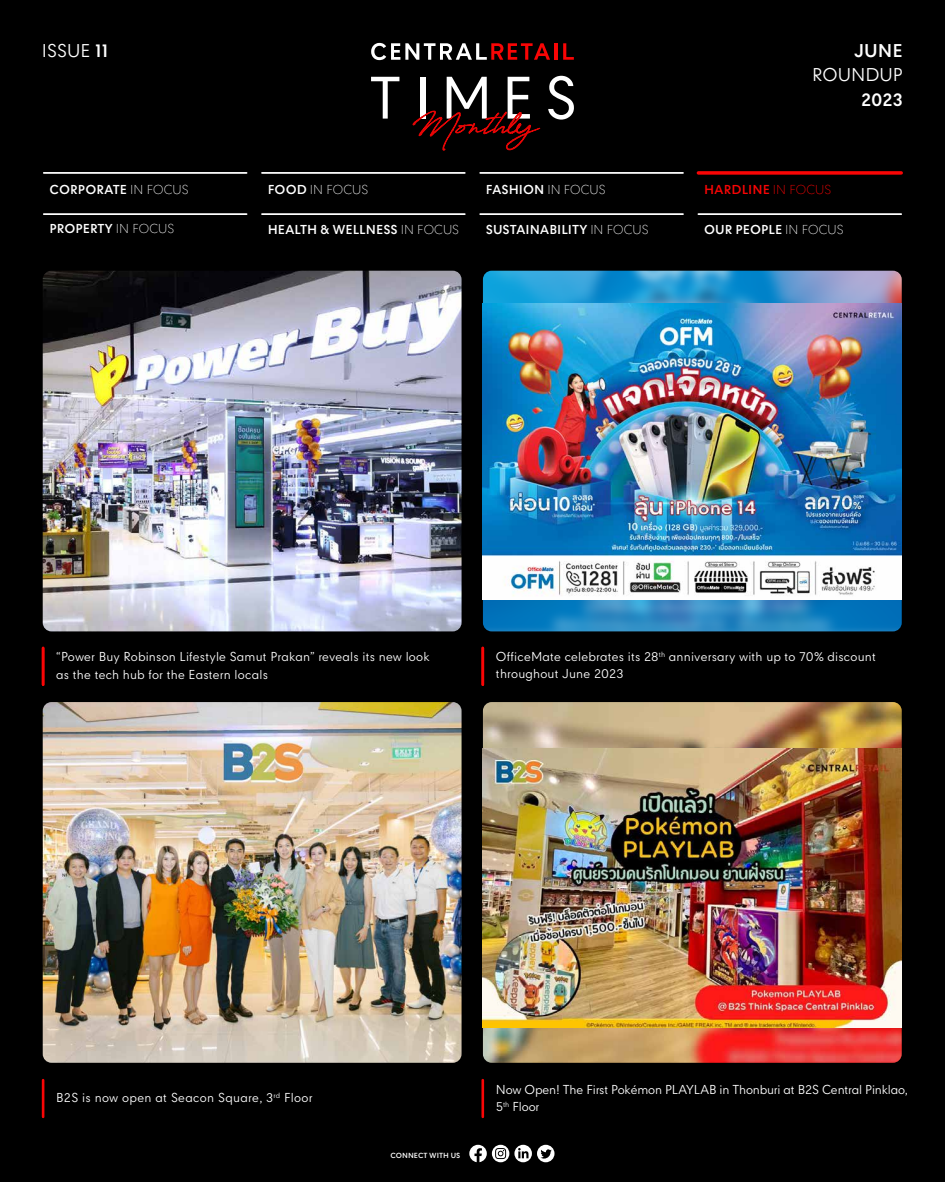
<style>
.page{position:relative;width:945px;height:1182px;background:#fff}
.page>*{position:absolute;margin:0;border:0;box-sizing:border-box;transform-origin:0 0}
.t1{font:17.5px "CPN";color:#fff}
.t2{font:700 17.5px "CPN";color:#fff}
.t3{font:12.25px/17.5px "CPN";letter-spacing:.01em;color:#fff}
.t4{font:700 12.25px "CPN";color:#fff}
.t5{font:12.25px/17.5px "CPN";letter-spacing:-.015em;color:#fff}
.t6{font:700 12.25px "CPN";color:#f90505}
.t7{font:300 12.25px "CPN";color:#fff}
.t8{font:700 7px "CPN";color:#fff}
.s1{font-weight:700}
.s2{font-weight:300}
</style>
<div class="page">
<div style="left:0;top:0;width:945px;height:1181px;background:#000"></div>
<svg style="left:469px;top:1144px;width:86px;height:18px"></svg>
<hr style="left:44px;top:172px;width:203px;height:2px;background:#fff">
<hr style="left:262px;top:172px;width:203px;height:2px;background:#fff">
<hr style="left:480px;top:172px;width:203px;height:2px;background:#fff">
<svg style="left:698px;top:171px;width:203px;height:4px"></svg>
<hr style="left:44px;top:213px;width:203px;height:2px;background:#fff">
<hr style="left:262px;top:213px;width:203px;height:2px;background:#fff">
<hr style="left:480px;top:213px;width:203px;height:2px;background:#fff">
<hr style="left:698px;top:213px;width:203px;height:2px;background:#fff">
<hr style="left:42px;top:1079px;width:2px;height:37px;background:#f90505">
<hr style="left:481px;top:1079px;width:3px;height:37px;background:#f90505">
<svg style="left:371px;top:42px;width:203px;height:109px"></svg>
<img style="left:43px;top:271px;width:419px;height:360px">
<img style="left:43px;top:702px;width:419px;height:360px">
<img style="left:483px;top:271px;width:419px;height:360px">
<img style="left:483px;top:702px;width:419px;height:360px">
<img style="left:483px;top:303px;width:419px;height:296px">
<img style="left:482px;top:748px;width:420px;height:279px">
<hr style="left:42px;top:648px;width:2px;height:36px;background:#f90505">
<hr style="left:481px;top:648px;width:3px;height:36px;background:#f90505">
<h1 class="t1" style="left:42px;top:39px;width:68px">ISSUE <span class="s1">11</span></h1>
<h1 class="t2" style="left:854px;top:40px;width:50px">JUNE</h1>
<h1 class="t1" style="left:812px;top:63px;width:92px">ROUNDUP</h1>
<h1 class="t2" style="left:861px;top:89px;width:43px">2023</h1>
<p class="t4" style="left:50px;top:183px;width:141px">CORPORATE <span class="s2">IN FOCUS</span></p>
<p class="t7" style="left:268px;top:181px;width:102px"><span class="s1">FOOD</span> IN FOCUS</p>
<p class="t4" style="left:486px;top:183px;width:121px">FASHION <span class="s2">IN FOCUS</span></p>
<p class="t6" style="left:704px;top:183px;width:129px">HARDLINE <span class="s2">IN FOCUS</span></p>
<p class="t4" style="left:50px;top:221px;width:126px">PROPERTY <span class="s2">IN FOCUS</span></p>
<p class="t4" style="left:268px;top:222px;width:193px">HEALTH &amp; WELLNESS <span class="s2">IN FOCUS</span></p>
<p class="t4" style="left:486px;top:222px;width:164px">SUSTAINABILITY <span class="s2">IN FOCUS</span></p>
<p class="t4" style="left:704px;top:222px;width:141px">OUR PEOPLE <span class="s2">IN FOCUS</span></p>
<p class="t3" style="left:56px;top:649px;width:375px">“Power Buy Robinson Lifestyle Samut Prakan” reveals its new look as the tech hub for the Eastern locals</p>
<p class="t3" style="left:496px;top:648px;width:382px">OfficeMate celebrates its 28<sup>th</sup> anniversary with up to 70% discount throughout June 2023</p>
<p class="t3" style="left:56px;top:1090px;width:258px">B2S is now open at Seacon Square, 3<sup>rd</sup> Floor</p>
<p class="t5" style="left:496px;top:1081px;width:413px">Now Open! The First Pokémon PLAYLAB in Thonburi at B2S Central Pinklao,<br>5<sup>th</sup> Floor</p>
<p class="t8" style="left:390px;top:1151px;width:71px">CONNECT WITH US</p>
</div>
